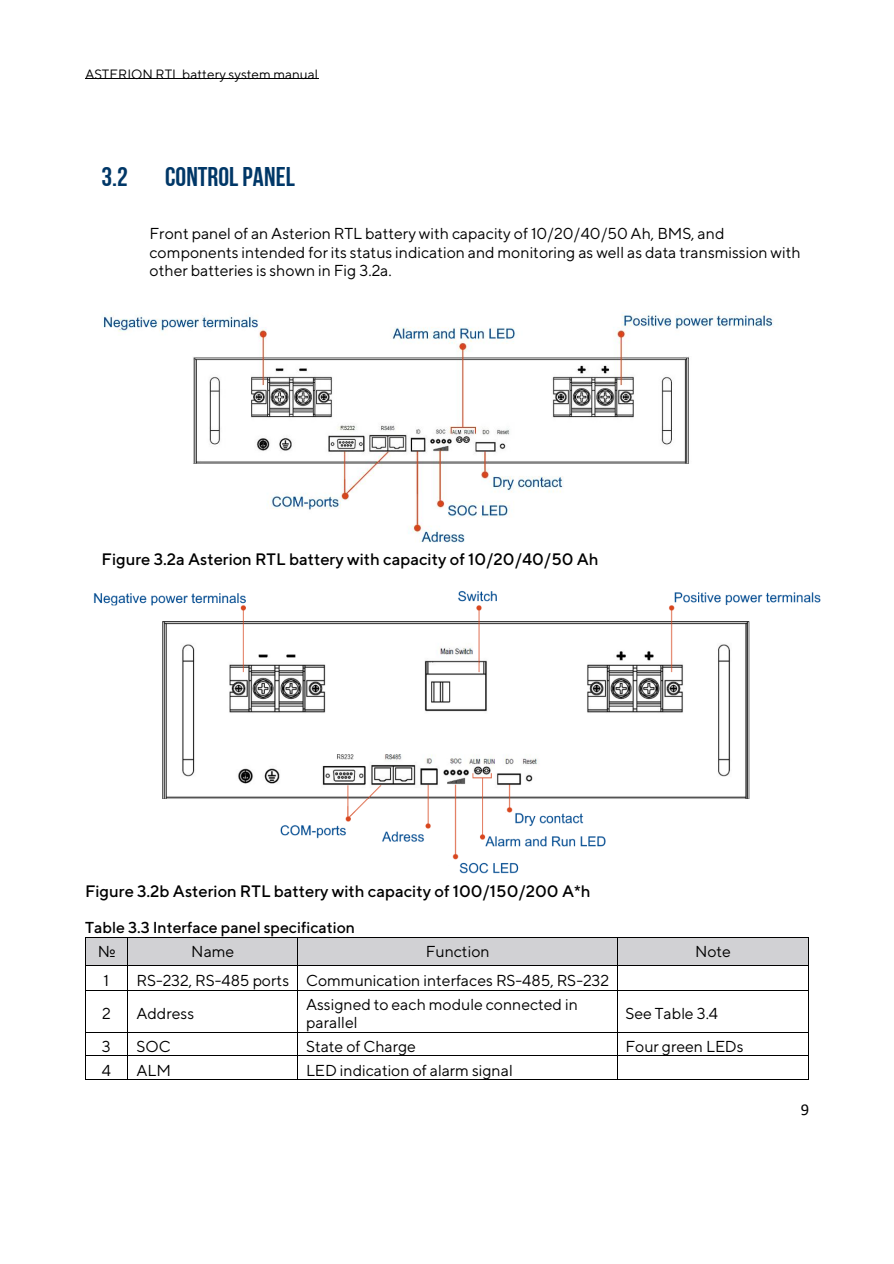
<style>
.page{position:relative;width:894px;height:1264px;background:#fff}
.page>*{position:absolute;margin:0;border:0;box-sizing:border-box;transform-origin:0 0}
.t1{font:700 27px "Bebas Neue";color:#003767}
.t2{font:500 16.5px "TT Norms";color:#000}
.t3{font:16.5px "Calibri";color:#000}
.t4{font:15.9px/18.6px "TT Norms";color:#000}
.t5{font:500 15.9px "TT Norms";color:#000}
.t6{font:13.5px "TT Norms";color:#000}
</style>
<div class="page">
<hr style="left:85px;top:78px;width:233px;height:1px;background:#000">
<div style="left:86px;top:937px;width:41px;height:27px;background:#d1d1d4"></div>
<div style="left:128px;top:937px;width:169px;height:27px;background:#d1d1d4"></div>
<div style="left:298px;top:937px;width:318px;height:27px;background:#d1d1d4"></div>
<div style="left:617px;top:937px;width:191px;height:27px;background:#d1d1d4"></div>
<hr style="left:85px;top:936px;width:42px;height:1px;background:#000">
<hr style="left:128px;top:936px;width:169px;height:1px;background:#000">
<hr style="left:298px;top:936px;width:318px;height:1px;background:#000">
<hr style="left:617px;top:936px;width:191px;height:1px;background:#000">
<hr style="left:85px;top:964px;width:42px;height:1px;background:#000">
<hr style="left:128px;top:964px;width:169px;height:1px;background:#000">
<hr style="left:298px;top:964px;width:318px;height:1px;background:#000">
<hr style="left:617px;top:964px;width:191px;height:1px;background:#000">
<svg style="left:85px;top:936px;width:1px;height:53px"></svg>
<hr style="left:85px;top:989px;width:42px;height:1px;background:#000">
<svg style="left:127px;top:937px;width:1px;height:53px"></svg>
<hr style="left:128px;top:989px;width:169px;height:1px;background:#000">
<svg style="left:297px;top:937px;width:1px;height:53px"></svg>
<hr style="left:298px;top:989px;width:318px;height:1px;background:#000">
<svg style="left:616px;top:937px;width:1px;height:29px"></svg>
<hr style="left:617px;top:989px;width:191px;height:1px;background:#000">
<svg style="left:808px;top:937px;width:1px;height:53px"></svg>
<hr style="left:85px;top:990px;width:1px;height:41px;background:#000">
<hr style="left:127px;top:990px;width:1px;height:41px;background:#000">
<hr style="left:297px;top:990px;width:1px;height:41px;background:#000">
<hr style="left:616px;top:990px;width:1px;height:41px;background:#000">
<hr style="left:808px;top:990px;width:1px;height:41px;background:#000">
<hr style="left:85px;top:1031px;width:42px;height:1px;background:#000">
<hr style="left:128px;top:1031px;width:169px;height:1px;background:#000">
<hr style="left:298px;top:1031px;width:318px;height:1px;background:#000">
<hr style="left:617px;top:1031px;width:191px;height:1px;background:#000">
<hr style="left:85px;top:1055px;width:42px;height:1px;background:#000">
<hr style="left:128px;top:1055px;width:169px;height:1px;background:#000">
<hr style="left:298px;top:1055px;width:318px;height:1px;background:#000">
<hr style="left:617px;top:1055px;width:191px;height:1px;background:#000">
<svg style="left:85px;top:1032px;width:1px;height:46px"></svg>
<hr style="left:85px;top:1078px;width:42px;height:1px;background:#000">
<svg style="left:127px;top:1031px;width:1px;height:48px"></svg>
<hr style="left:128px;top:1078px;width:169px;height:1px;background:#000">
<svg style="left:297px;top:1031px;width:1px;height:48px"></svg>
<hr style="left:298px;top:1078px;width:318px;height:1px;background:#000">
<hr style="left:617px;top:1078px;width:191px;height:1px;background:#000">
<svg style="left:808px;top:1031px;width:1px;height:48px"></svg>
<img style="left:103px;top:311px;width:671px;height:232px">
<img style="left:93px;top:591px;width:728px;height:283px">
<p class="t6" style="left:85px;top:65px;width:234px">ASTERION RTL battery system manual</p>
<h1 class="t1" style="left:102px;top:162px;width:28px">3.2</h1>
<h1 class="t1" style="left:165px;top:162px;width:131px">CONTROL PANEL</h1>
<p class="t4" style="left:149px;top:224px;width:652px">Front panel of an Asterion RTL battery with capacity of 10/20/40/50 Ah, BMS, and components intended for its status indication and monitoring as well as data transmission with other batteries is shown in Fig 3.2a.</p>
<p class="t2" style="left:102px;top:549px;width:498px">Figure 3.2а Asterion RTL battery with capacity of 10/20/40/50 Ah</p>
<p class="t2" style="left:85px;top:880px;width:507px">Figure 3.2b Asterion RTL battery with capacity of 100/150/200 A*h</p>
<p class="t5" style="left:85px;top:917px;width:271px">Table 3.3 Interface panel specification</p>
<p class="t4" style="left:98px;top:941px;width:19px">№</p>
<p class="t4" style="left:191px;top:941px;width:44px">Name</p>
<p class="t4" style="left:425px;top:941px;width:65px">Function</p>
<p class="t4" style="left:695px;top:941px;width:37px">Note</p>
<p class="t4" style="left:104px;top:970px;width:7px">1</p>
<p class="t4" style="left:136px;top:970px;width:474px">RS-232, RS-485 ports Communication interfaces RS-485, RS-232</p>
<p class="t4" style="left:102px;top:1003px;width:10px">2</p>
<p class="t4" style="left:136px;top:1003px;width:59px">Address</p>
<p class="t4" style="left:306px;top:994px;width:273px">Assigned to each module connected in parallel</p>
<p class="t4" style="left:625px;top:1003px;width:94px">See Table 3.4</p>
<p class="t4" style="left:102px;top:1036px;width:10px">3</p>
<p class="t4" style="left:136px;top:1036px;width:36px">SOC</p>
<p class="t4" style="left:306px;top:1036px;width:111px">State of Charge</p>
<p class="t4" style="left:625px;top:1036px;width:120px">Four green LEDs</p>
<p class="t4" style="left:102px;top:1060px;width:11px">4</p>
<p class="t4" style="left:136px;top:1060px;width:36px">ALM</p>
<p class="t4" style="left:306px;top:1060px;width:208px">LED indication of alarm signal</p>
<p class="t3" style="left:800px;top:1097px;width:10px">9</p>
</div>
